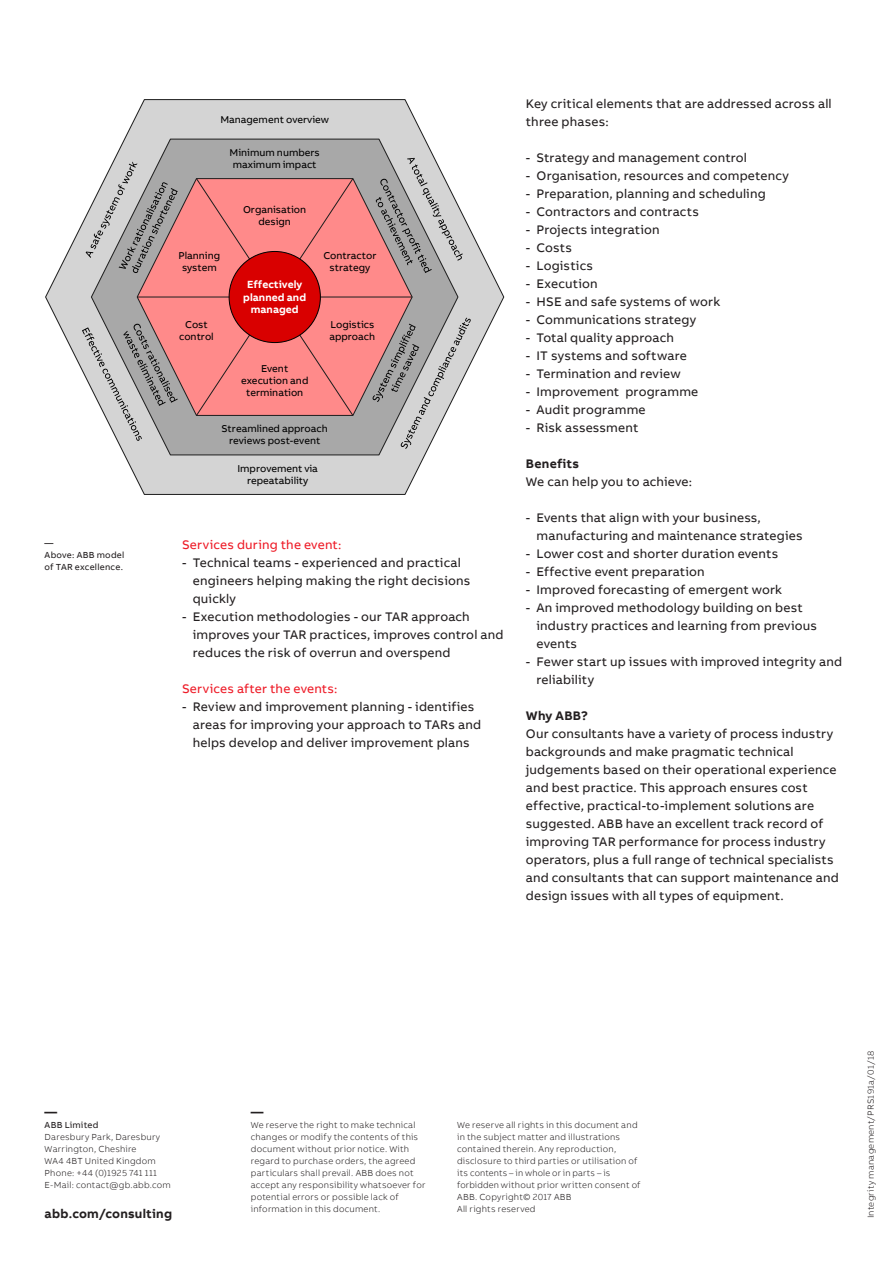
<style>
.page{position:relative;width:893px;height:1263px;background:#fff}
.page>*{position:absolute;margin:0;border:0;box-sizing:border-box;transform-origin:0 0}
.Copytext_8_5pt_12pt{font:12.75px/18px "AB Bvoice";letter-spacing:.015em;color:#231f20}
.Copytext_8_5pt_12pt-2{font:12.75px "AB Bvoice";letter-spacing:.015em;color:#ee1c28}
.Paragraph_Title_8_5p{font:700 12.75px "AB Bvoice";letter-spacing:.02em;color:#231f20}
.t1{font:700 10.65px/12.8px "AB Bvoice";color:#fff;text-align:center}
.t2{font:10.2px/12.1px "AB Bvoice";color:#000;text-align:center}
.t3{font:300 9px/12px "AB Bvoice";letter-spacing:.025em;color:#231f20}
.Caption_6pt_8pt{font:9px/12px "AB Bvoice";letter-spacing:.03em;color:#231f20}
</style>
<div class="page">
<svg style="left:45px;top:99px;width:460px;height:396px"></svg>
<svg style="left:90px;top:138px;width:369px;height:318px;background:#b0b0b0"></svg>
<svg style="left:136px;top:178px;width:277px;height:238px;background:#ea8c8c"></svg>
<div style="left:195px;top:177px;width:159px;height:240px;background:#ff8a8a"></div>
<hr style="left:137px;top:296px;width:275px;height:1px;background:#1d1d1d">
<div style="left:229px;top:251px;width:91px;height:92px;background:#d90000;border-radius:50%"></div>
<svg style="left:375px;top:155px;width:89px;height:119px;background:#b9b2b2"></svg>
<svg style="left:371px;top:316px;width:102px;height:134px;background:#c0b7b7"></svg>
<svg style="left:84px;top:160px;width:94px;height:114px;background:#b9b1b1"></svg>
<svg style="left:82px;top:322px;width:96px;height:119px;background:#bcb4b4"></svg>
<p class="Caption_6pt_8pt" style="left:45px;top:537px;width:10px">—</p>
<p class="Caption_6pt_8pt" style="left:45px;top:549px;width:81px">Above: ABB model of TAR excellence.</p>
<p class="t2" style="left:220px;top:113px;width:110px">Management overview</p>
<p class="t2" style="left:230px;top:146px;width:92px">Minimum numbers maximum impact</p>
<p class="t2" style="left:179px;top:249px;width:43px">Planning system</p>
<p class="t2" style="left:179px;top:319px;width:36px">Cost control</p>
<p class="t2" style="left:243px;top:204px;width:65px">Organisation design</p>
<p class="t1" style="left:243px;top:278px;width:64px">Effectively planned and managed</p>
<p class="t2" style="left:241px;top:362px;width:69px">Event execution and termination</p>
<p class="t2" style="left:323px;top:249px;width:54px">Contractor strategy</p>
<p class="t2" style="left:329px;top:319px;width:47px;text-align:left">Logistics approach</p>
<p class="t2" style="left:222px;top:423px;width:108px">Streamlined approach reviews post-event</p>
<p class="t2" style="left:237px;top:462px;width:82px">Improvement via repeatability</p>
<p class="Copytext_8_5pt_12pt-2" style="left:182px;top:537px;width:161px">Services during the event:</p>
<p class="Copytext_8_5pt_12pt" style="left:193px;top:553px;width:279px;text-indent:-11px">- Technical teams - experienced and practical engineers helping making the right decisions quickly</p>
<p class="Copytext_8_5pt_12pt" style="left:193px;top:607px;width:312px;text-indent:-11px">- Execution methodologies - our TAR approach improves your TAR practices, improves control and reduces the risk of overrun and overspend</p>
<p class="Copytext_8_5pt_12pt-2" style="left:182px;top:681px;width:157px">Services after the events:</p>
<p class="Copytext_8_5pt_12pt" style="left:193px;top:697px;width:290px;text-indent:-11px">- Review and improvement planning - identifies areas for improving your approach to TARs and helps develop and deliver improvement plans</p>
<p class="Copytext_8_5pt_12pt" style="left:526px;top:94px;width:307px">Key critical elements that are addressed across all three phases:</p>
<p class="Copytext_8_5pt_12pt" style="left:526px;top:148px;width:223px">- Strategy and management control</p>
<p class="Copytext_8_5pt_12pt" style="left:526px;top:166px;width:265px">- Organisation, resources and competency</p>
<p class="Copytext_8_5pt_12pt" style="left:526px;top:184px;width:241px">- Preparation, planning and scheduling</p>
<p class="Copytext_8_5pt_12pt" style="left:526px;top:202px;width:175px">- Contractors and contracts</p>
<p class="Copytext_8_5pt_12pt" style="left:526px;top:220px;width:135px">- Projects integration</p>
<p class="Copytext_8_5pt_12pt" style="left:526px;top:238px;width:48px">- Costs</p>
<p class="Copytext_8_5pt_12pt" style="left:526px;top:256px;width:69px">- Logistics</p>
<p class="Copytext_8_5pt_12pt" style="left:526px;top:274px;width:73px">- Execution</p>
<p class="Copytext_8_5pt_12pt" style="left:526px;top:292px;width:196px">- HSE and safe systems of work</p>
<p class="Copytext_8_5pt_12pt" style="left:526px;top:310px;width:172px">- Communications strategy</p>
<p class="Copytext_8_5pt_12pt" style="left:526px;top:328px;width:150px">- Total quality approach</p>
<p class="Copytext_8_5pt_12pt" style="left:526px;top:346px;width:163px">- IT systems and software</p>
<p class="Copytext_8_5pt_12pt" style="left:526px;top:364px;width:156px">- Termination and review</p>
<p class="Copytext_8_5pt_12pt" style="left:526px;top:382px;width:174px">- Improvement programme</p>
<p class="Copytext_8_5pt_12pt" style="left:526px;top:400px;width:121px">- Audit programme</p>
<p class="Copytext_8_5pt_12pt" style="left:526px;top:418px;width:114px">- Risk assessment</p>
<p class="Paragraph_Title_8_5p" style="left:526px;top:455px;width:55px">Benefits</p>
<p class="Copytext_8_5pt_12pt" style="left:526px;top:472px;width:168px">We can help you to achieve:</p>
<p class="Copytext_8_5pt_12pt" style="left:536px;top:508px;width:268px;text-indent:-11px">- Events that align with your business, manufacturing and maintenance strategies</p>
<p class="Copytext_8_5pt_12pt" style="left:526px;top:544px;width:254px">- Lower cost and shorter duration events</p>
<p class="Copytext_8_5pt_12pt" style="left:526px;top:562px;width:180px">- Effective event preparation</p>
<p class="Copytext_8_5pt_12pt" style="left:526px;top:580px;width:258px">- Improved forecasting of emergent work</p>
<p class="Copytext_8_5pt_12pt" style="left:536px;top:598px;width:282px;text-indent:-11px">- An improved methodology building on best industry practices and learning from previous events</p>
<p class="Copytext_8_5pt_12pt" style="left:536px;top:652px;width:307px;text-indent:-11px">- Fewer start up issues with improved integrity and reliability</p>
<p class="Paragraph_Title_8_5p" style="left:526px;top:707px;width:64px">Why ABB?</p>
<p class="Copytext_8_5pt_12pt" style="left:526px;top:724px;width:314px">Our consultants have a variety of process industry backgrounds and make pragmatic technical judgements based on their operational experience and best practice. This approach ensures cost effective, practical-to-implement solutions are suggested. ABB have an excellent track record of improving TAR performance for process industry operators, plus a full range of technical specialists and consultants that can support maintenance and design issues with all types of equipment.</p>
<p class="Paragraph_Title_8_5p" style="left:45px;top:1103px;width:14px">—</p>
<p class="Caption_6pt_8pt" style="left:45px;top:1119px;width:55px">ABB Limited</p>
<p class="t3" style="left:45px;top:1131px;width:128px">Daresbury Park, Daresbury<br>Warrington, Cheshire<br>WA4 4BT United Kingdom<br>Phone: +44 (0)1925 741 111<br>E-Mail: contact@gb.abb.com</p>
<p class="Paragraph_Title_8_5p" style="left:45px;top:1206px;width:129px">abb.com/consulting</p>
<p class="Paragraph_Title_8_5p" style="left:251px;top:1103px;width:14px">—</p>
<p class="t3" style="left:251px;top:1119px;width:176px">We reserve the right to make technical changes or modify the contents of this document without prior notice. With regard to purchase orders, the agreed particulars shall prevail. ABB does not accept any responsibility whatsoever for potential errors or possible lack of information in this document.</p>
<p class="t3" style="left:457px;top:1119px;width:185px">We reserve all rights in this document and in the subject matter and illustrations contained therein. Any reproduction, disclosure to third parties or utilisation of its contents – in whole or in parts – is forbidden without prior written consent of ABB. Copyright© 2017 ABB<br>All rights reserved</p>
<p class="t3" style="left:865px;top:1218px;width:169px;rotate:-90deg">Integrity management/PRS191a/01/18</p>
</div>
